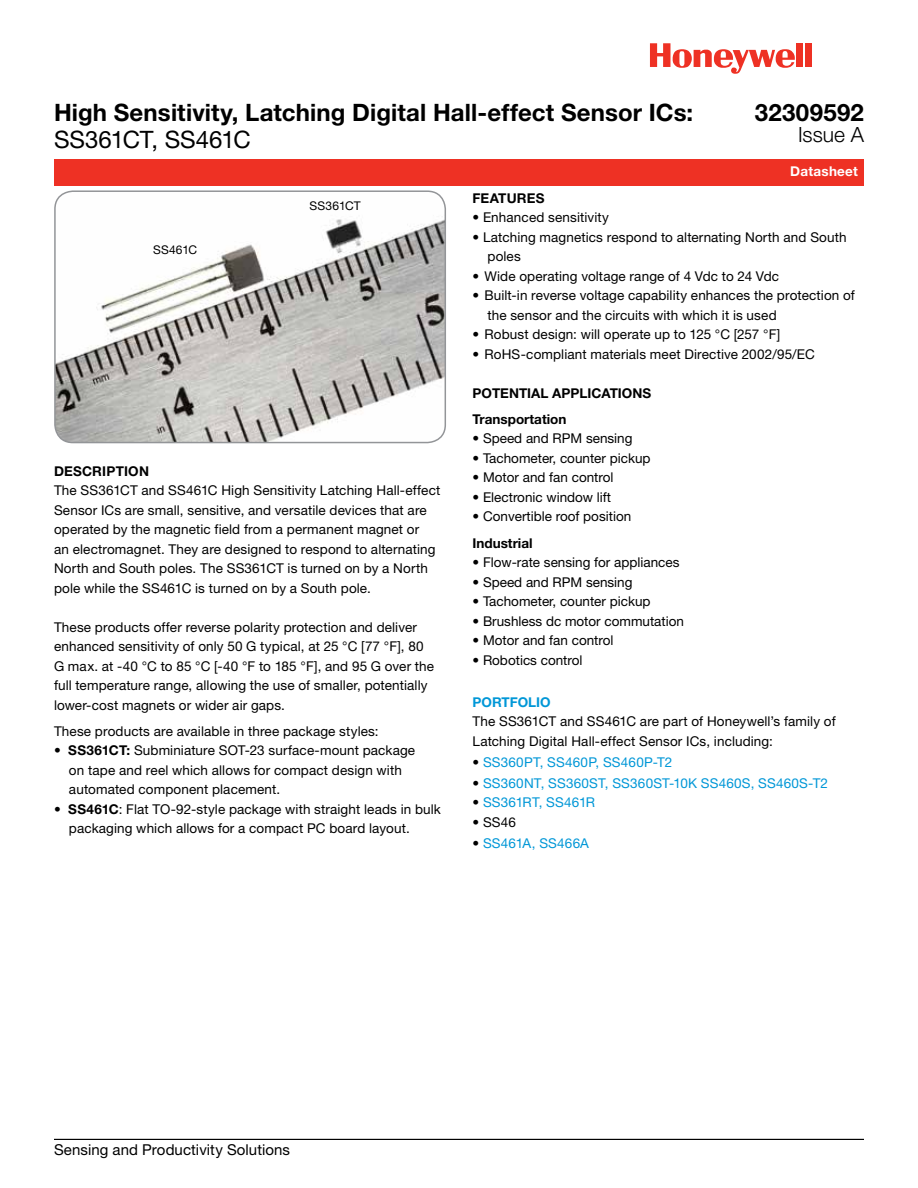
<style>
.page{position:relative;width:918px;height:1188px;background:#fff}
.page>*{position:absolute;margin:0;border:0;box-sizing:border-box;transform-origin:0 0}
.t1{font:700 24px "Helvetica Neue LT Std";letter-spacing:.005em;color:#000}
.t2{font:24px "Helvetica Neue LT Std";letter-spacing:-.005em;color:#000}
.t3{font:300 21px "Helvetica Neue LT Std";color:#000}
.t4{font:15px "Helvetica Neue LT Std";letter-spacing:.005em;color:#000}
.t5{font:13.5px/19.5px "Helvetica Neue LT Std";letter-spacing:.01em;color:#000}
.t6{font:13.5px "Helvetica Neue LT Std";letter-spacing:.015em;color:#0097d7}
.t7{font:700 13.5px/26.2px "Helvetica Neue LT Std";color:#000}
.t8{font:700 13.5px "Helvetica Neue LT Std";color:#0097d7}
.t9{font:700 13.5px "Helvetica Neue LT Std";letter-spacing:.02em;color:#fff}
.t10{font:12px "Helvetica Neue LT Std";letter-spacing:.015em;color:#000}
.s1{font-weight:700}
.s2{color:#000}
</style>
<div class="page">
<div style="left:797px;top:43px;width:6px;height:24px;background:#ee3124"></div>
<div style="left:806px;top:43px;width:6px;height:24px;background:#ee3124"></div>
<svg style="left:650px;top:43px;width:145px;height:31px"></svg>
<hr style="left:54px;top:1139px;width:810px;height:1px;background:#000">
<div style="left:54px;top:159px;width:810px;height:27px;background:#ee3124"></div>
<img style="left:55px;top:193px;width:390px;height:250px">
<div style="left:54px;top:190px;width:392px;height:253px;border:2px solid #939598;border-radius:18px"></div>
<h1 class="t1" style="left:54px;top:97px;width:641px">High Sensitivity, Latching Digital Hall-effect Sensor ICs:</h1>
<h1 class="t2" style="left:54px;top:125px;width:198px">SS361CT, SS461C</h1>
<h1 class="t1" style="left:755px;top:97px;width:111px">32309592</h1>
<h2 class="t3" style="left:798px;top:122px;width:67px">Issue A</h2>
<p class="t9" style="left:790px;top:163px;width:69px">Datasheet</p>
<p class="t10" style="left:153px;top:242px;width:46px">SS461C</p>
<p class="t10" style="left:310px;top:198px;width:53px">SS361CT</p>
<p class="t7" style="left:54px;top:457px;width:97px">DESCRIPTION</p>
<p class="t5" style="left:54px;top:480px;width:388px">The SS361CT and SS461C High Sensitivity Latching Hall-effect Sensor ICs are small, sensitive, and versatile devices that are operated by the magnetic field from a permanent magnet or<br>an electromagnet. They are designed to respond to alternating North and South poles. The SS361CT is turned on by a North pole while the SS461C is turned on by a South pole.</p>
<p class="t5" style="left:54px;top:617px;width:382px">These products offer reverse polarity protection and deliver enhanced sensitivity of only 50 G typical, at 25 °C [77 °F], 80<br>G max. at -40 °C to 85 °C [-40 °F to 185 °F], and 95 G over the full temperature range, allowing the use of smaller, potentially lower-cost magnets or wider air gaps.</p>
<p class="t5" style="left:54px;top:721px;width:326px">These products are available in three package styles:</p>
<p class="t5" style="left:69px;top:741px;width:348px;text-indent:-15px">• <span class="s1">SS361CT:</span> Subminiature SOT-23 surface-mount package on tape and reel which allows for compact design with automated component placement.</p>
<p class="t5" style="left:69px;top:799px;width:373px;text-indent:-15px">• <span class="s1">SS461C</span>: Flat TO-92-style package with straight leads in bulk packaging which allows for a compact PC board layout.</p>
<p class="t7" style="left:472px;top:185px;width:74px">FEATURES</p>
<p class="t5" style="left:472px;top:208px;width:138px">• Enhanced sensitivity</p>
<p class="t5" style="left:487px;top:227px;width:361px;text-indent:-15px">• Latching magnetics respond to alternating North and South poles</p>
<p class="t5" style="left:472px;top:266px;width:308px">• Wide operating voltage range of 4 Vdc to 24 Vdc</p>
<p class="t5" style="left:487px;top:285px;width:369px;text-indent:-15px">• Built-in reverse voltage capability enhances the protection of the sensor and the circuits with which it is used</p>
<p class="t5" style="left:472px;top:324px;width:309px">• Robust design: will operate up to 125 °C [257 °F]</p>
<p class="t5" style="left:472px;top:344px;width:344px">• RoHS-compliant materials meet Directive 2002/95/EC</p>
<p class="t7" style="left:472px;top:379px;width:180px">POTENTIAL APPLICATIONS<br>Transportation</p>
<p class="t5" style="left:472px;top:429px;width:162px">• Speed and RPM sensing</p>
<p class="t5" style="left:472px;top:448px;width:180px">• Tachometer, counter pickup</p>
<p class="t5" style="left:472px;top:468px;width:143px">• Motor and fan control</p>
<p class="t5" style="left:472px;top:487px;width:140px">• Electronic window lift</p>
<p class="t5" style="left:472px;top:507px;width:160px">• Convertible roof position</p>
<p class="t7" style="left:472px;top:529px;width:62px">Industrial</p>
<p class="t5" style="left:472px;top:552px;width:208px">• Flow-rate sensing for appliances</p>
<p class="t5" style="left:472px;top:572px;width:162px">• Speed and RPM sensing</p>
<p class="t5" style="left:472px;top:591px;width:180px">• Tachometer, counter pickup</p>
<p class="t5" style="left:472px;top:611px;width:213px">• Brushless dc motor commutation</p>
<p class="t5" style="left:472px;top:630px;width:143px">• Motor and fan control</p>
<p class="t5" style="left:472px;top:650px;width:112px">• Robotics control</p>
<p class="t8" style="left:472px;top:693px;width:80px">PORTFOLIO</p>
<p class="t5" style="left:472px;top:711px;width:365px">The SS361CT and SS461C are part of Honeywell’s family of<br>Latching Digital Hall-effect Sensor ICs, including:</p>
<p class="t6" style="left:472px;top:754px;width:201px"><span class="s2">•</span> SS360PT, SS460P, SS460P-T2</p>
<p class="t6" style="left:472px;top:775px;width:357px"><span class="s2">•</span> SS360NT, SS360ST, SS360ST-10K SS460S, SS460S-T2</p>
<p class="t6" style="left:472px;top:794px;width:124px"><span class="s2">•</span> SS361RT, SS461R</p>
<p class="t5" style="left:472px;top:812px;width:45px">• SS46</p>
<p class="t6" style="left:472px;top:835px;width:118px"><span class="s2">•</span> SS461A, SS466A</p>
<p class="t4" style="left:54px;top:1140px;width:238px">Sensing and Productivity Solutions</p>
</div>
